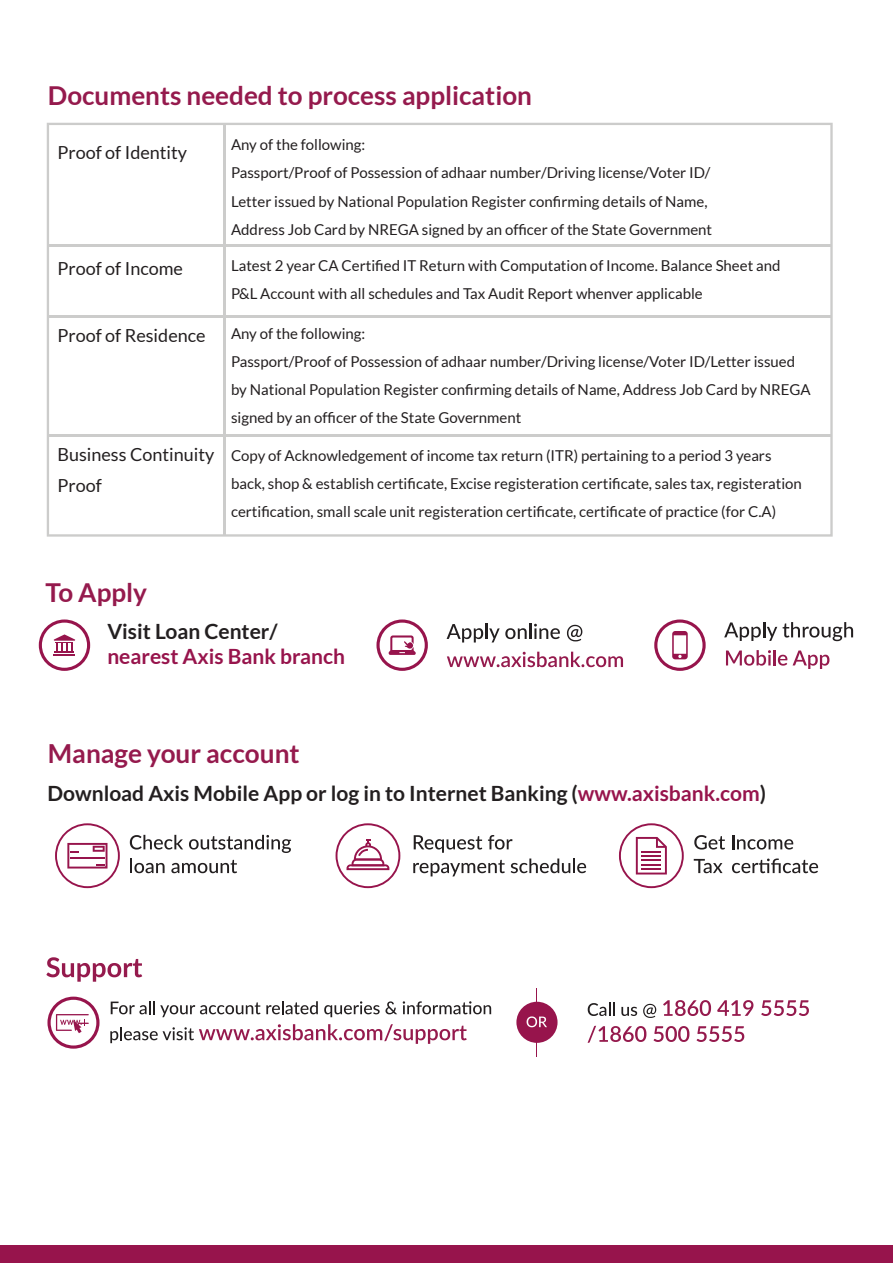
<style>
.page{position:relative;width:893px;height:1263px;background:#fff}
.page>*{position:absolute;margin:0;border:0;box-sizing:border-box;transform-origin:0 0}
.t1{font:700 26.25px "Lato";color:#951a4d}
.t2{font:700 26.1px "Lato";color:#951a4d}
.t3{font:700 21px "Lato";color:#231f20}
.t4{font:700 21px "Lato";color:#97144c}
.t5{font:18px/31.2px "Lato";color:#231f20}
.t6{font:15px/28.2px "Lato";color:#231f20}
.s1{color:#97144c}
</style>
<div class="page">
<div style="left:0;top:1245px;width:893px;height:18px;background:#97144c"></div>
<svg style="left:46px;top:957px;width:96px;height:25px"></svg>
<svg style="left:111px;top:1001px;width:207px;height:16px"></svg>
<svg style="left:324px;top:1001px;width:73px;height:16px"></svg>
<svg style="left:403px;top:1001px;width:88px;height:13px"></svg>
<svg style="left:110px;top:1024px;width:357px;height:20px"></svg>
<svg style="left:588px;top:1003px;width:27px;height:13px"></svg>
<svg style="left:621px;top:1007px;width:16px;height:9px"></svg>
<svg style="left:643px;top:1004px;width:13px;height:14px"></svg>
<svg style="left:663px;top:1000px;width:48px;height:16px"></svg>
<svg style="left:717px;top:1000px;width:36px;height:16px"></svg>
<svg style="left:761px;top:1000px;width:48px;height:16px"></svg>
<svg style="left:588px;top:1026px;width:58px;height:17px"></svg>
<svg style="left:653px;top:1026px;width:36px;height:16px"></svg>
<svg style="left:696px;top:1026px;width:48px;height:16px"></svg>
<hr style="left:536px;top:988px;width:1px;height:69px;background:#97144c">
<div style="left:516px;top:1002px;width:41px;height:41px;background:#97144c;border-radius:50%"></div>
<svg style="left:527px;top:1016px;width:20px;height:11px"></svg>
<svg style="left:47px;top:997px;width:53px;height:52px"></svg>
<svg style="left:47px;top:123px;width:786px;height:414px"></svg>
<hr style="left:49px;top:245px;width:782px;height:2px;background:#cccccb">
<hr style="left:49px;top:315px;width:782px;height:2px;background:#cccccb">
<hr style="left:49px;top:434px;width:782px;height:3px;background:#cccccb">
<hr style="left:224px;top:124px;width:2px;height:411px;background:#cccccb">
<svg style="left:447px;top:624px;width:36px;height:18px"></svg>
<hr style="left:485px;top:624px;width:3px;height:15px;background:#231f20">
<svg style="left:489px;top:624px;width:71px;height:18px"></svg>
<svg style="left:567px;top:625px;width:15px;height:16px"></svg>
<svg style="left:447px;top:652px;width:176px;height:15px"></svg>
<svg style="left:376px;top:619px;width:52px;height:52px"></svg>
<svg style="left:724px;top:622px;width:53px;height:19px"></svg>
<svg style="left:783px;top:622px;width:70px;height:19px"></svg>
<svg style="left:726px;top:650px;width:45px;height:16px"></svg>
<hr style="left:773px;top:650px;width:3px;height:15px;background:#951a4d">
<svg style="left:778px;top:655px;width:9px;height:11px"></svg>
<svg style="left:793px;top:650px;width:36px;height:19px"></svg>
<svg style="left:654px;top:619px;width:52px;height:52px"></svg>
<svg style="left:39px;top:619px;width:51px;height:52px"></svg>
<svg style="left:130px;top:835px;width:53px;height:14px"></svg>
<svg style="left:189px;top:835px;width:102px;height:18px"></svg>
<svg style="left:130px;top:858px;width:35px;height:15px"></svg>
<svg style="left:171px;top:860px;width:66px;height:13px"></svg>
<svg style="left:414px;top:835px;width:68px;height:18px"></svg>
<svg style="left:488px;top:835px;width:24px;height:14px"></svg>
<svg style="left:413px;top:860px;width:92px;height:16px"></svg>
<svg style="left:511px;top:858px;width:75px;height:15px"></svg>
<svg style="left:694px;top:835px;width:31px;height:14px"></svg>
<svg style="left:732px;top:835px;width:61px;height:14px"></svg>
<svg style="left:694px;top:859px;width:28px;height:14px"></svg>
<svg style="left:732px;top:858px;width:86px;height:15px"></svg>
<svg style="left:336px;top:823px;width:64px;height:65px"></svg>
<svg style="left:619px;top:823px;width:65px;height:65px"></svg>
<svg style="left:55px;top:823px;width:65px;height:65px"></svg>
<h2 class="t2" style="left:48px;top:81px;width:486px">Documents needed to process application</h2>
<p class="t5" style="left:57px;top:137px;width:131px">Proof of Identity</p>
<p class="t6" style="left:231px;top:131px;width:483px">Any of the following:<br>Passport/Proof of Possession of adhaar number/Driving license/Voter ID/ Letter issued by National Population Register confirming details of Name, Address Job Card by NREGA signed by an officer of the State Government</p>
<p class="t5" style="left:57px;top:253px;width:127px">Proof of Income</p>
<p class="t6" style="left:231px;top:251px;width:551px">Latest 2 year CA Certified IT Return with Computation of Income. Balance Sheet and<br>P&amp;L Account with all schedules and Tax Audit Report whenver applicable</p>
<p class="t5" style="left:57px;top:319px;width:150px">Proof of Residence</p>
<p class="t5" style="left:57px;top:439px;width:158px">Business Continuity<br>Proof</p>
<p class="t6" style="left:231px;top:319px;width:581px">Any of the following:<br>Passport/Proof of Possession of adhaar number/Driving license/Voter ID/Letter issued by National Population Register confirming details of Name, Address Job Card by NREGA signed by an officer of the State Government</p>
<p class="t6" style="left:231px;top:441px;width:572px">Copy of Acknowledgement of income tax return (ITR) pertaining to a period 3 years back, shop &amp; establish certificate, Excise registeration certificate, sales tax, registeration certification, small scale unit registeration certificate, certificate of practice (for C.A)</p>
<h2 class="t2" style="left:46px;top:578px;width:103px">To Apply</h2>
<h3 class="t3" style="left:107px;top:619px;width:172px">Visit Loan Center/</h3>
<h3 class="t4" style="left:107px;top:645px;width:239px">nearest Axis Bank branch</h3>
<h1 class="t1" style="left:48px;top:738px;width:253px">Manage your account</h1>
<h3 class="t3" style="left:48px;top:781px;width:720px">Download Axis Mobile App or log in to Internet Banking (<span class="s1">www.axisbank.com</span>)</h3>
</div>
